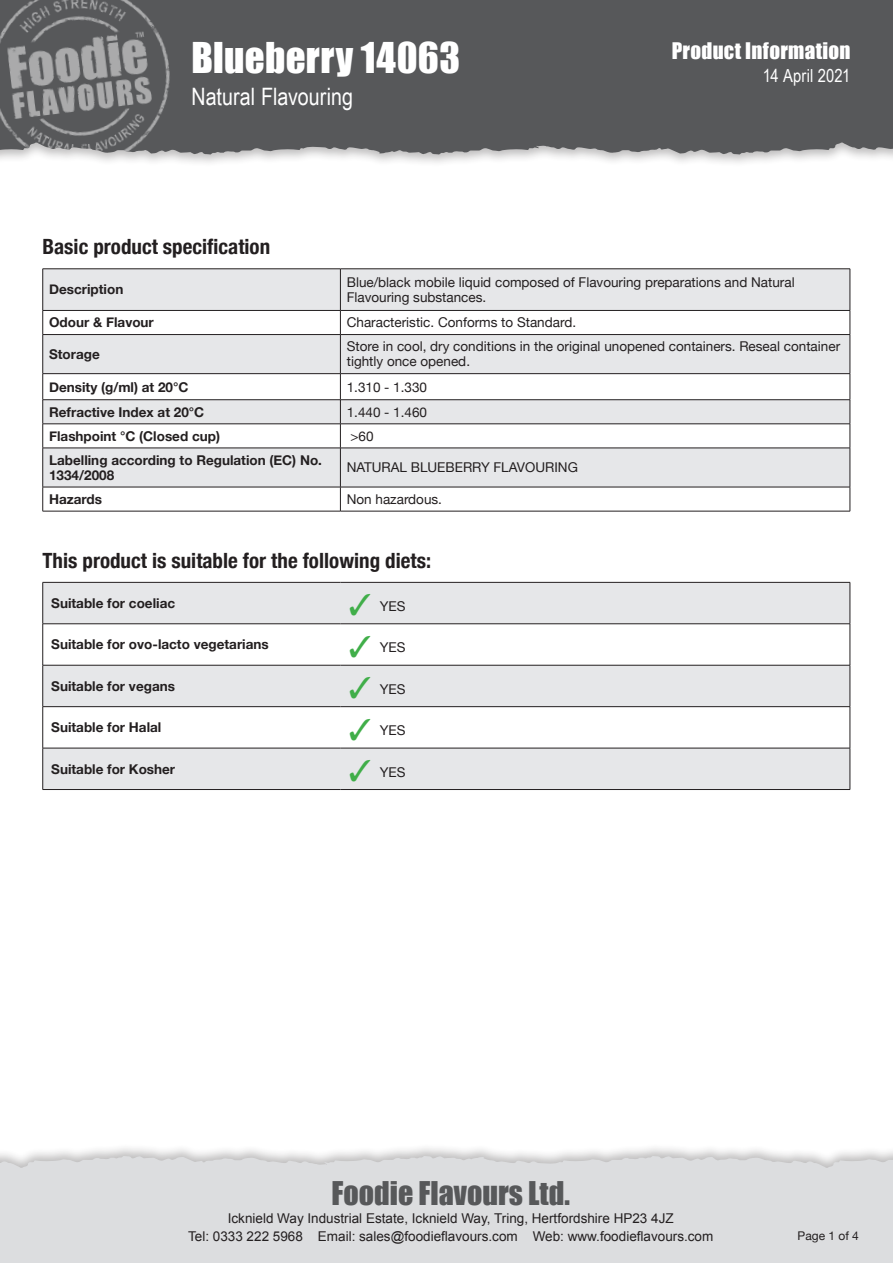
<style>
.page{position:relative;width:893px;height:1263px;background:#fff}
.page>*{position:absolute;margin:0;border:0;box-sizing:border-box;transform-origin:0 0}
.t1{font:39px "Impact";letter-spacing:.01em;color:#fff}
.t2{font:30px "Impact";color:#57585a}
.t3{font:24px "Arial Narrow";color:#fff}
.Heading_2{font:700 condensed 21px "Helvetica Neue";color:#231f20}
.t4{font:21px "Impact";letter-spacing:.015em;color:#fff}
.t5{font:18px "Arial Narrow";letter-spacing:.005em;color:#fff}
.Standard_table_text{font:13.5px/15px "Helvetica Neue";color:#231f20}
.Standard_Table_Label{font:700 13.5px/15px "Helvetica Neue";color:#231f20}
.t6{font:13.5px/18px "Arial";color:#231f20;text-align:center}
.t7{font:12px "Helvetica Neue";color:#231f20}
.s1{color:#40ae49}
</style>
<div class="page">
<div style="left:0;top:1143px;width:893px;height:120px;background:#231f20;opacity:.3"></div>
<div style="left:0;top:1156px;width:893px;height:107px;background:#dcdddf"></div>
<div style="left:0;top:0;width:893px;height:167px;background:#231f20;opacity:.3"></div>
<div style="left:206px;top:0;width:687px;height:154px;background:#57585a"></div>
<img style="left:0;top:0;width:206px;height:154px">
<svg style="left:43px;top:270px;width:807px;height:217px;fill:#e6e7e9"></svg>
<hr style="left:43px;top:269px;width:297px;height:1px;background:#231f20">
<hr style="left:42px;top:269px;width:1px;height:41px;background:#231f20">
<hr style="left:43px;top:310px;width:297px;height:1px;background:#231f20">
<svg style="left:42px;top:311px;width:1px;height:23px"></svg>
<hr style="left:43px;top:334px;width:297px;height:1px;background:#231f20">
<hr style="left:42px;top:335px;width:1px;height:38px;background:#231f20">
<hr style="left:43px;top:373px;width:297px;height:1px;background:#231f20">
<hr style="left:43px;top:399px;width:297px;height:1px;background:#231f20">
<hr style="left:43px;top:424px;width:297px;height:1px;background:#231f20">
<svg style="left:42px;top:374px;width:1px;height:74px"></svg>
<hr style="left:43px;top:448px;width:297px;height:1px;background:#231f20">
<hr style="left:42px;top:448px;width:1px;height:39px;background:#231f20">
<hr style="left:43px;top:487px;width:297px;height:1px;background:#231f20">
<svg style="left:42px;top:487px;width:1px;height:24px"></svg>
<hr style="left:340px;top:269px;width:510px;height:1px;background:#231f20">
<hr style="left:340px;top:269px;width:1px;height:41px;background:#231f20">
<hr style="left:850px;top:269px;width:1px;height:41px;background:#231f20">
<hr style="left:340px;top:310px;width:510px;height:1px;background:#231f20">
<svg style="left:340px;top:311px;width:1px;height:23px"></svg>
<svg style="left:850px;top:311px;width:1px;height:23px"></svg>
<hr style="left:340px;top:334px;width:510px;height:1px;background:#231f20">
<hr style="left:340px;top:335px;width:1px;height:38px;background:#231f20">
<hr style="left:850px;top:335px;width:1px;height:38px;background:#231f20">
<hr style="left:340px;top:373px;width:510px;height:1px;background:#231f20">
<hr style="left:340px;top:399px;width:510px;height:1px;background:#231f20">
<hr style="left:340px;top:424px;width:510px;height:1px;background:#231f20">
<svg style="left:340px;top:374px;width:1px;height:74px"></svg>
<svg style="left:850px;top:374px;width:1px;height:74px"></svg>
<hr style="left:340px;top:448px;width:510px;height:1px;background:#231f20">
<hr style="left:340px;top:448px;width:1px;height:39px;background:#231f20">
<hr style="left:850px;top:448px;width:1px;height:39px;background:#231f20">
<hr style="left:340px;top:487px;width:510px;height:1px;background:#231f20">
<svg style="left:340px;top:487px;width:1px;height:24px"></svg>
<svg style="left:850px;top:487px;width:1px;height:24px"></svg>
<hr style="left:43px;top:511px;width:297px;height:1px;background:#231f20">
<hr style="left:340px;top:511px;width:510px;height:1px;background:#231f20">
<svg style="left:43px;top:583px;width:807px;height:206px;fill:#e6e7e9"></svg>
<hr style="left:43px;top:582px;width:297px;height:1px;background:#231f20">
<hr style="left:42px;top:583px;width:1px;height:40px;background:#231f20">
<hr style="left:340px;top:582px;width:510px;height:1px;background:#231f20">
<hr style="left:850px;top:583px;width:1px;height:40px;background:#231f20">
<hr style="left:43px;top:623px;width:297px;height:1px;background:#231f20">
<hr style="left:42px;top:624px;width:1px;height:41px;background:#231f20">
<hr style="left:340px;top:623px;width:510px;height:1px;background:#231f20">
<hr style="left:850px;top:624px;width:1px;height:41px;background:#231f20">
<hr style="left:43px;top:665px;width:297px;height:1px;background:#231f20">
<hr style="left:42px;top:665px;width:1px;height:41px;background:#231f20">
<hr style="left:340px;top:665px;width:510px;height:1px;background:#231f20">
<hr style="left:850px;top:665px;width:1px;height:41px;background:#231f20">
<hr style="left:43px;top:706px;width:297px;height:1px;background:#231f20">
<hr style="left:42px;top:707px;width:1px;height:41px;background:#231f20">
<hr style="left:340px;top:706px;width:510px;height:1px;background:#231f20">
<hr style="left:850px;top:707px;width:1px;height:41px;background:#231f20">
<hr style="left:43px;top:748px;width:297px;height:1px;background:#231f20">
<hr style="left:42px;top:748px;width:1px;height:41px;background:#231f20">
<hr style="left:340px;top:748px;width:510px;height:1px;background:#231f20">
<hr style="left:850px;top:748px;width:1px;height:41px;background:#231f20">
<hr style="left:43px;top:789px;width:297px;height:1px;background:#231f20">
<hr style="left:340px;top:789px;width:510px;height:1px;background:#231f20">
<h1 class="t1" style="left:191px;top:28px;width:270px">Blueberry 14063</h1>
<h3 class="t3" style="left:191px;top:79px;width:163px">Natural Flavouring</h3>
<h3 class="t4" style="left:672px;top:35px;width:180px">Product Information</h3>
<h3 class="t5" style="left:763px;top:62px;width:89px">14 April 2021</h3>
<p class="Heading_2" style="left:43px;top:229px;width:229px">Basic product specification</p>
<p class="Standard_Table_Label" style="left:49px;top:282px;width:76px">Description</p>
<p class="Standard_table_text" style="left:347px;top:275px;width:449px">Blue/black mobile liquid composed of Flavouring preparations and Natural<br>Flavouring substances.</p>
<p class="Standard_Table_Label" style="left:49px;top:315px;width:106px">Odour &amp; Flavour</p>
<p class="Standard_table_text" style="left:347px;top:316px;width:231px">Characteristic. Conforms to Standard.</p>
<p class="Standard_Table_Label" style="left:49px;top:347px;width:52px">Storage</p>
<p class="Standard_table_text" style="left:347px;top:340px;width:495px">Store in cool, dry conditions in the original unopened containers. Reseal container tightly once opened.</p>
<p class="Standard_Table_Label" style="left:49px;top:380px;width:141px">Density (g/ml) at 20°C</p>
<p class="Standard_table_text" style="left:347px;top:380px;width:82px">1.310 - 1.330</p>
<p class="Standard_Table_Label" style="left:49px;top:405px;width:157px">Refractive Index at 20°C</p>
<p class="Standard_table_text" style="left:347px;top:405px;width:82px">1.440 - 1.460</p>
<p class="Standard_Table_Label" style="left:49px;top:429px;width:172px">Flashpoint °C (Closed cup)</p>
<p class="Standard_table_text" style="left:351px;top:429px;width:25px">&gt;60</p>
<p class="Standard_Table_Label" style="left:49px;top:453px;width:274px">Labelling according to Regulation (EC) No.<br>1334/2008</p>
<p class="Standard_table_text" style="left:347px;top:461px;width:233px">NATURAL BLUEBERRY FLAVOURING</p>
<p class="Standard_Table_Label" style="left:49px;top:492px;width:55px">Hazards</p>
<p class="Standard_table_text" style="left:347px;top:492px;width:97px">Non hazardous.</p>
<p class="Heading_2" style="left:43px;top:543px;width:390px">This product is suitable for the following diets:</p>
<p class="Standard_Table_Label" style="left:51px;top:596px;width:125px">Suitable for coeliac</p>
<p class="Standard_table_text" style="left:349px;top:599px;width:58px"><span class="s1">✓</span> YES</p>
<p class="Standard_Table_Label" style="left:51px;top:637px;width:219px">Suitable for ovo-lacto vegetarians</p>
<p class="Standard_table_text" style="left:349px;top:641px;width:58px"><span class="s1">✓</span> YES</p>
<p class="Standard_Table_Label" style="left:51px;top:679px;width:125px">Suitable for vegans</p>
<p class="Standard_table_text" style="left:349px;top:682px;width:58px"><span class="s1">✓</span> YES</p>
<p class="Standard_Table_Label" style="left:51px;top:720px;width:112px">Suitable for Halal</p>
<p class="Standard_table_text" style="left:349px;top:723px;width:58px"><span class="s1">✓</span> YES</p>
<p class="Standard_Table_Label" style="left:51px;top:762px;width:125px">Suitable for Kosher</p>
<p class="Standard_table_text" style="left:349px;top:765px;width:58px"><span class="s1">✓</span> YES</p>
<h2 class="t2" style="left:332px;top:1170px;width:240px">Foodie Flavours Ltd.</h2>
<p class="t6" style="left:188px;top:1209px;width:527px">Icknield Way Industrial Estate, Icknield Way, Tring, Hertfordshire HP23 4JZ<br>Tel: 0333 222 5968 Email: sales@foodieflavours.com Web: www.foodieflavours.com</p>
<p class="t7" style="left:798px;top:1227px;width:63px">Page 1 of 4</p>
</div>
